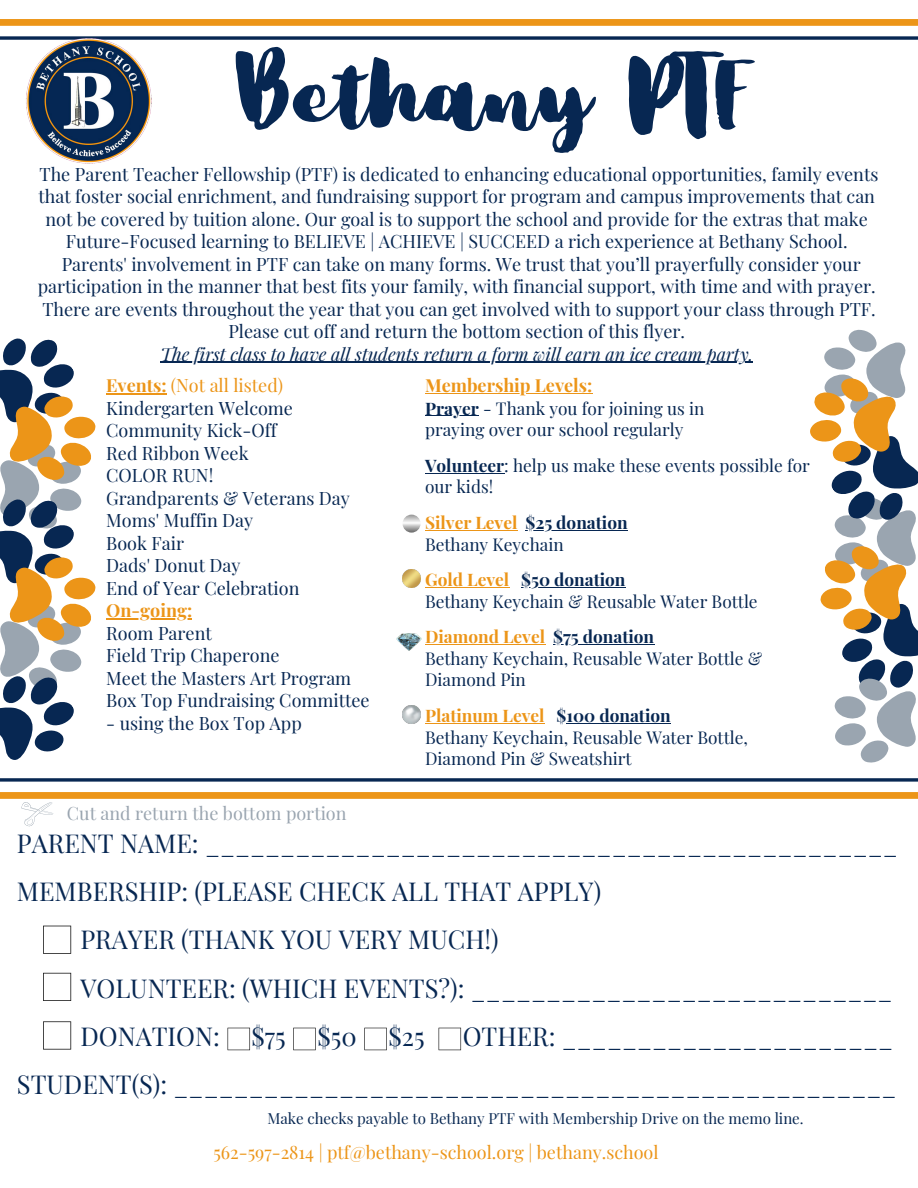
<style>
.page{position:relative;width:918px;height:1188px;background:#fff}
.page>*{position:absolute;margin:0;border:0;box-sizing:border-box;transform-origin:0 0}
.t1{font:103.2px "Bloom Skirt";color:#072752}
.t2{font:25.5px/48.3px "Playfair Display";color:#072752;text-align:right}
.t3{font:18px/22.5px "Playfair Display";color:#072752}
.t4{font:italic 18px/31.7px "Playfair Display";color:#072752}
.t5{font:18px "Playfair Display";color:#ec9518}
.t6{font:18px "Playfair Display";color:#9aa5b0}
.t7{font:700 18px "Playfair Display";color:#ec9518}
.t8{font:17.25px/21.6px "Playfair Display";color:#072752}
.t9{font:15px "Playfair Display";color:#072752}
.s1{font-weight:700;font-style:normal;color:#ec9518}
.s2{font-style:normal;color:#ec9518}
.s3{font-weight:700}
.s4{font-weight:700;color:#ec9518}
</style>
<div class="page">
<div style="left:0;top:19px;width:918px;height:7px;background:#ec9518"></div>
<svg style="left:0;top:36px;width:918px;height:4px;background:#2c476b"></svg>
<img style="left:19px;top:36px;width:146px;height:128px">
<svg style="left:0;top:778px;width:918px;height:4px;background:#2c476b"></svg>
<div style="left:0;top:792px;width:918px;height:7px;background:#ec9518"></div>
<svg style="left:0;top:338px;width:96px;height:422px"></svg>
<svg style="left:810px;top:329px;width:108px;height:434px"></svg>
<svg style="left:21px;top:798px;width:33px;height:29px"></svg>
<hr style="left:160px;top:362px;width:593px;height:1px;background:#072752">
<hr style="left:106px;top:393px;width:61px;height:1px;background:#ec9518">
<hr style="left:106px;top:618px;width:86px;height:1px;background:#ec9518">
<hr style="left:425px;top:393px;width:167px;height:1px;background:#ec9518">
<hr style="left:425px;top:416px;width:54px;height:1px;background:#072752">
<hr style="left:425px;top:473px;width:79px;height:1px;background:#072752">
<hr style="left:425px;top:530px;width:92px;height:1px;background:#ec9518">
<hr style="left:525px;top:530px;width:103px;height:1px;background:#072752">
<hr style="left:425px;top:587px;width:84px;height:1px;background:#ec9518">
<hr style="left:521px;top:587px;width:105px;height:1px;background:#072752">
<hr style="left:425px;top:644px;width:120px;height:1px;background:#ec9518">
<hr style="left:553px;top:644px;width:101px;height:1px;background:#072752">
<hr style="left:425px;top:723px;width:120px;height:1px;background:#ec9518">
<hr style="left:567px;top:723px;width:104px;height:1px;background:#072752">
<svg style="left:43px;top:926px;width:28px;height:28px"></svg>
<svg style="left:43px;top:973px;width:28px;height:28px"></svg>
<svg style="left:43px;top:1021px;width:28px;height:29px"></svg>
<svg style="left:228px;top:1028px;width:22px;height:22px"></svg>
<svg style="left:293px;top:1028px;width:23px;height:22px"></svg>
<svg style="left:364px;top:1028px;width:23px;height:22px"></svg>
<svg style="left:439px;top:1028px;width:22px;height:22px"></svg>
<svg style="left:403px;top:515px;width:18px;height:18px"></svg>
<img style="left:403px;top:570px;width:18px;height:18px">
<img style="left:396px;top:633px;width:25px;height:17px">
<img style="left:403px;top:705px;width:18px;height:18px">
<h1 class="t1" style="left:236px;top:32px;width:515px">Bethany PTF</h1>
<p class="t3" style="left:38px;top:162px;width:842px;text-align:center">The Parent Teacher Fellowship (PTF) is dedicated to enhancing educational opportunities, family events that foster social enrichment, and fundraising support for program and campus improvements that can not be covered by tuition alone. Our goal is to support the school and provide for the extras that make Future-Focused learning to BELIEVE | ACHIEVE | SUCCEED a rich experience at Bethany School.<br>Parents' involvement in PTF can take on many forms. We trust that you’ll prayerfully consider your participation in the manner that best fits your family, with financial support, with time and with prayer.<br>There are events throughout the year that you can get involved with to support your class through PTF.<br>Please cut off and return the bottom section of this flyer.</p>
<p class="t4" style="left:106px;top:337px;width:648px;text-indent:54px">The first class to have all students return a form will earn an ice cream party.<br><span class="s1">Events:</span> <span class="s2">(Not all listed)</span></p>
<p class="t3" style="left:106px;top:396px;width:245px">Kindergarten Welcome<br>Community Kick-Off<br>Red Ribbon Week<br>COLOR RUN!<br>Grandparents &amp; Veterans Day<br>Moms' Muffin Day<br>Book Fair<br>Dads' Donut Day<br>End of Year Celebration</p>
<p class="t7" style="left:106px;top:598px;width:88px">On-going:</p>
<p class="t3" style="left:106px;top:621px;width:265px">Room Parent<br>Field Trip Chaperone<br>Meet the Masters Art Program<br>Box Top Fundraising Committee</p>
<p class="t3" style="left:106px;top:711px;width:197px">- using the Box Top App</p>
<p class="t7" style="left:425px;top:373px;width:169px">Membership Levels:</p>
<p class="t8" style="left:425px;top:397px;width:281px"><span class="s3">Prayer</span> - Thank you for joining us in praying over our school regularly</p>
<p class="t8" style="left:425px;top:454px;width:386px"><span class="s3">Volunteer</span>: help us make these events possible for our kids!</p>
<p class="t8" style="left:425px;top:511px;width:204px"><span class="s4">Silver Level</span> <span class="s3">$25 donation<br></span>Bethany Keychain</p>
<p class="t8" style="left:425px;top:568px;width:334px"><span class="s4">Gold Level</span> <span class="s3">$50 donation<br></span>Bethany Keychain &amp; Reusable Water Bottle</p>
<p class="t8" style="left:425px;top:625px;width:339px"><span class="s4">Diamond Level</span> <span class="s3">$75 donation<br></span>Bethany Keychain, Reusable Water Bottle &amp;<br>Diamond Pin</p>
<p class="t8" style="left:425px;top:704px;width:324px"><span class="s4">Platinum Level</span> <span class="s3">$100 donation<br></span>Bethany Keychain, Reusable Water Bottle,<br>Diamond Pin &amp; Sweatshirt</p>
<p class="t6" style="left:67px;top:800px;width:281px">Cut and return the bottom portion</p>
<h2 class="t2" style="left:17px;top:818px;width:883px">PARENT NAME: ______________________________________________</h2>
<h2 class="t2" style="left:17px;top:866px;width:586px">MEMBERSHIP: (PLEASE CHECK ALL THAT APPLY)</h2>
<h2 class="t2" style="left:80px;top:915px;width:420px">PRAYER (THANK YOU VERY MUCH!)</h2>
<h2 class="t2" style="left:80px;top:963px;width:814px">VOLUNTEER: (WHICH EVENTS?): ____________________________</h2>
<h2 class="t2" style="left:80px;top:1011px;width:346px">DONATION: $75 $50 $25</h2>
<h2 class="t2" style="left:17px;top:1011px;width:881px">OTHER: ______________________<br>STUDENT(S): ________________________________________________</h2>
<p class="t9" style="left:267px;top:1107px;width:538px">Make checks payable to Bethany PTF with Membership Drive on the memo line.</p>
<p class="t5" style="left:213px;top:1140px;width:447px">562-597-2814 | ptf@bethany-school.org | bethany.school</p>
</div>
